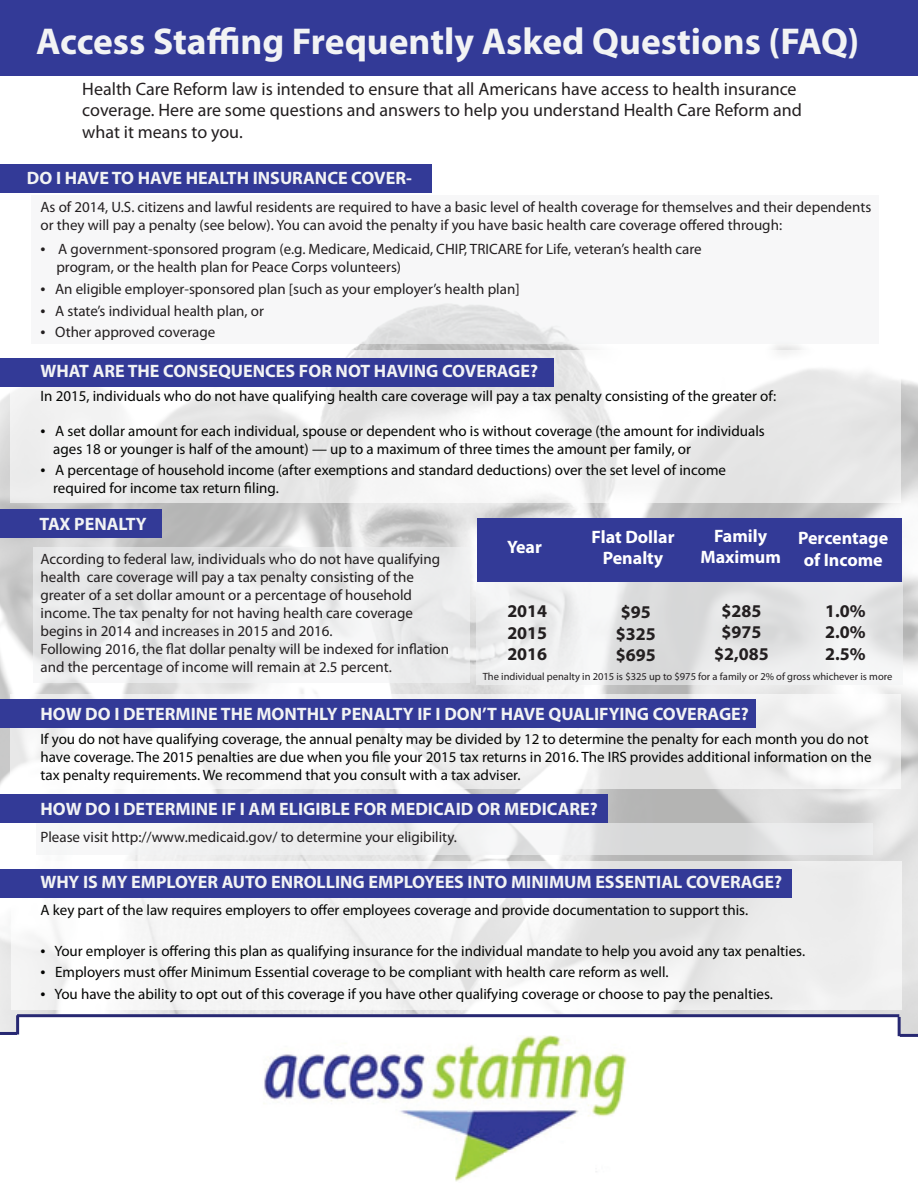
<style>
.page{position:relative;width:918px;height:1188px;background:#fff}
.page>*{position:absolute;margin:0;border:0;box-sizing:border-box;transform-origin:0 0}
.t1{font:700 37.5px "Myriad Pro";color:#f2f3f4}
.t2{font:700 18px "Myriad Pro";color:#f2f3f4}
.t3{font:18px/21.6px "Myriad Pro";color:#231f20}
.t4{font:700 18px/21.6px "Myriad Pro";color:#fff;text-align:center}
.t5{font:700 18px/21.6px "Myriad Pro";color:#231f20;text-align:justify}
.t6{font:15px/18px "Myriad Pro";color:#040503}
.t7{font:15px/18px "Myriad Pro";color:#231f20}
.t8{font:10.5px "Myriad Pro";color:#231f20}
.s1{font-size:18px}
</style>
<div class="page">
<img style="left:0;top:192px;width:918px;height:845px">
<svg style="left:10px;top:350px;width:892px;height:152px"></svg>
<svg style="left:10px;top:694px;width:892px;height:95px;fill:#f3f3f3"></svg>
<svg style="left:11px;top:861px;width:891px;height:149px;fill:#f3f3f3"></svg>
<div style="left:0;top:164px;width:432px;height:28px;background:#333a97"></div>
<div style="left:0;top:510px;width:162px;height:28px;background:#333a97"></div>
<div style="left:0;top:795px;width:608px;height:28px;background:#333a97"></div>
<svg style="left:33px;top:547px;width:436px;height:136px;fill:#ebecec"></svg>
<div style="left:31px;top:195px;width:848px;height:149px;background:#f2f3f4"></div>
<svg style="left:36px;top:823px;width:837px;height:32px;fill:#ededee"></svg>
<div style="left:0;top:700px;width:755px;height:28px;background:#333a97"></div>
<div style="left:0;top:869px;width:791px;height:29px;background:#333a97"></div>
<div style="left:0;top:358px;width:554px;height:28px;background:#333a97"></div>
<div style="left:0;top:0;width:918px;height:76px;background:#333a97"></div>
<svg style="left:477px;top:583px;width:426px;height:102px;fill:#e9eaea"></svg>
<div style="left:477px;top:518px;width:425px;height:64px;background:#333a97"></div>
<div style="left:17px;top:1014px;width:881px;height:57px;background:#fff"></div>
<hr style="left:0;top:1032px;width:17px;height:3px;background:#272872">
<hr style="left:900px;top:1034px;width:18px;height:3px;background:#272872">
<hr style="left:17px;top:1014px;width:882px;height:3px;background:#272872">
<hr style="left:16px;top:1015px;width:3px;height:20px;background:#272872">
<hr style="left:898px;top:1017px;width:3px;height:19px;background:#272872">
<img style="left:263px;top:1036px;width:364px;height:146px">
<h1 class="t1" style="left:36px;top:20px;width:825px">Access Staffing Frequently Asked Questions (FAQ)</h1>
<p class="t3" style="left:82px;top:78px;width:721px">Health Care Reform law is intended to ensure that all Americans have access to health insurance coverage. Here are some questions and answers to help you understand Health Care Reform and what it means to you.</p>
<p class="t2" style="left:27px;top:168px;width:386px">DO I HAVE TO HAVE HEALTH INSURANCE COVER-</p>
<p class="t7" style="left:40px;top:198px;width:832px">As of 2014, U.S. citizens and lawful residents are required to have a basic level of health coverage for themselves and their dependents or they will pay a penalty (see below). You can avoid the penalty if you have basic health care coverage offered through:</p>
<p class="t7" style="left:56px;top:241px;width:647px;text-indent:-16px"><span class="s1">•</span> A government-sponsored program (e.g. Medicare, Medicaid, CHIP, TRICARE for Life, veteran’s health care program, or the health plan for Peace Corps volunteers)</p>
<p class="t7" style="left:40px;top:280px;width:481px"><span class="s1">•</span> An eligible employer-sponsored plan [such as your employer’s health plan]</p>
<p class="t7" style="left:40px;top:302px;width:225px"><span class="s1">•</span> A state’s individual health plan, or</p>
<p class="t7" style="left:40px;top:324px;width:176px"><span class="s1">•</span> Other approved coverage</p>
<p class="t2" style="left:40px;top:361px;width:499px">WHAT ARE THE CONSEQUENCES FOR NOT HAVING COVERAGE?</p>
<p class="t6" style="left:41px;top:387px;width:737px">In 2015, individuals who do not have qualifying health care coverage will pay a tax penalty consisting of the greater of:</p>
<p class="t6" style="left:53px;top:422px;width:713px;text-indent:-13px"><span class="s1">•</span> A set dollar amount for each individual, spouse or dependent who is without coverage (the amount for individuals ages 18 or younger is half of the amount) — up to a maximum of three times the amount per family, or</p>
<p class="t6" style="left:53px;top:461px;width:674px;text-indent:-13px"><span class="s1">•</span> A percentage of household income (after exemptions and standard deductions) over the set level of income required for income tax return filing.</p>
<p class="t2" style="left:40px;top:514px;width:109px">TAX PENALTY</p>
<p class="t7" style="left:41px;top:550px;width:410px">According to federal law, individuals who do not have qualifying health care coverage will pay a tax penalty consisting of the greater of a set dollar amount or a percentage of household income. The tax penalty for not having health care coverage begins in 2014 and increases in 2015 and 2016.<br>Following 2016, the flat dollar penalty will be indexed for inflation and the percentage of income will remain at 2.5 percent.</p>
<p class="t4" style="left:507px;top:537px;width:36px">Year</p>
<p class="t4" style="left:592px;top:526px;width:84px">Flat Dollar<br>Penalty</p>
<p class="t4" style="left:701px;top:525px;width:82px">Family<br>Maximum</p>
<p class="t4" style="left:798px;top:528px;width:92px">Percentage of Income</p>
<p class="t5" style="left:507px;top:600px;width:41px">2014<br>2015<br>2016</p>
<p class="t5" style="left:616px;top:602px;width:41px;text-align:left">$95 $325 $695</p>
<p class="t5" style="left:714px;top:600px;width:56px;text-align:center">$285 $975 $2,085</p>
<p class="t5" style="left:825px;top:600px;width:42px">1.0% 2.0% 2.5%</p>
<p class="t8" style="left:483px;top:671px;width:411px">The individual penalty in 2015 is $325 up to $975 for a family or 2% of gross whichever is more</p>
<p class="t2" style="left:40px;top:704px;width:710px">HOW DO I DETERMINE THE MONTHLY PENALTY IF I DON’T HAVE QUALIFYING COVERAGE?</p>
<p class="t6" style="left:41px;top:731px;width:833px">If you do not have qualifying coverage, the annual penalty may be divided by 12 to determine the penalty for each month you do not have coverage. The 2015 penalties are due when you file your 2015 tax returns in 2016. The IRS provides additional information on the tax penalty requirements. We recommend that you consult with a tax adviser.</p>
<p class="t2" style="left:40px;top:799px;width:559px">HOW DO I DETERMINE IF I AM ELIGIBLE FOR MEDICAID OR MEDICARE?</p>
<p class="t7" style="left:41px;top:828px;width:418px">Please visit http://www.medicaid.gov/ to determine your eligibility.</p>
<p class="t2" style="left:40px;top:872px;width:743px">WHY IS MY EMPLOYER AUTO ENROLLING EMPLOYEES INTO MINIMUM ESSENTIAL COVERAGE?</p>
<p class="t6" style="left:41px;top:901px;width:709px">A key part of the law requires employers to offer employees coverage and provide documentation to support this.</p>
<p class="t6" style="left:40px;top:942px;width:766px"><span class="s1">•</span> Your employer is offering this plan as qualifying insurance for the individual mandate to help you avoid any tax penalties.</p>
<p class="t6" style="left:40px;top:964px;width:630px"><span class="s1">•</span> Employers must offer Minimum Essential coverage to be compliant with health care reform as well.</p>
<p class="t6" style="left:40px;top:985px;width:734px"><span class="s1">•</span> You have the ability to opt out of this coverage if you have other qualifying coverage or choose to pay the penalties.</p>
</div>
